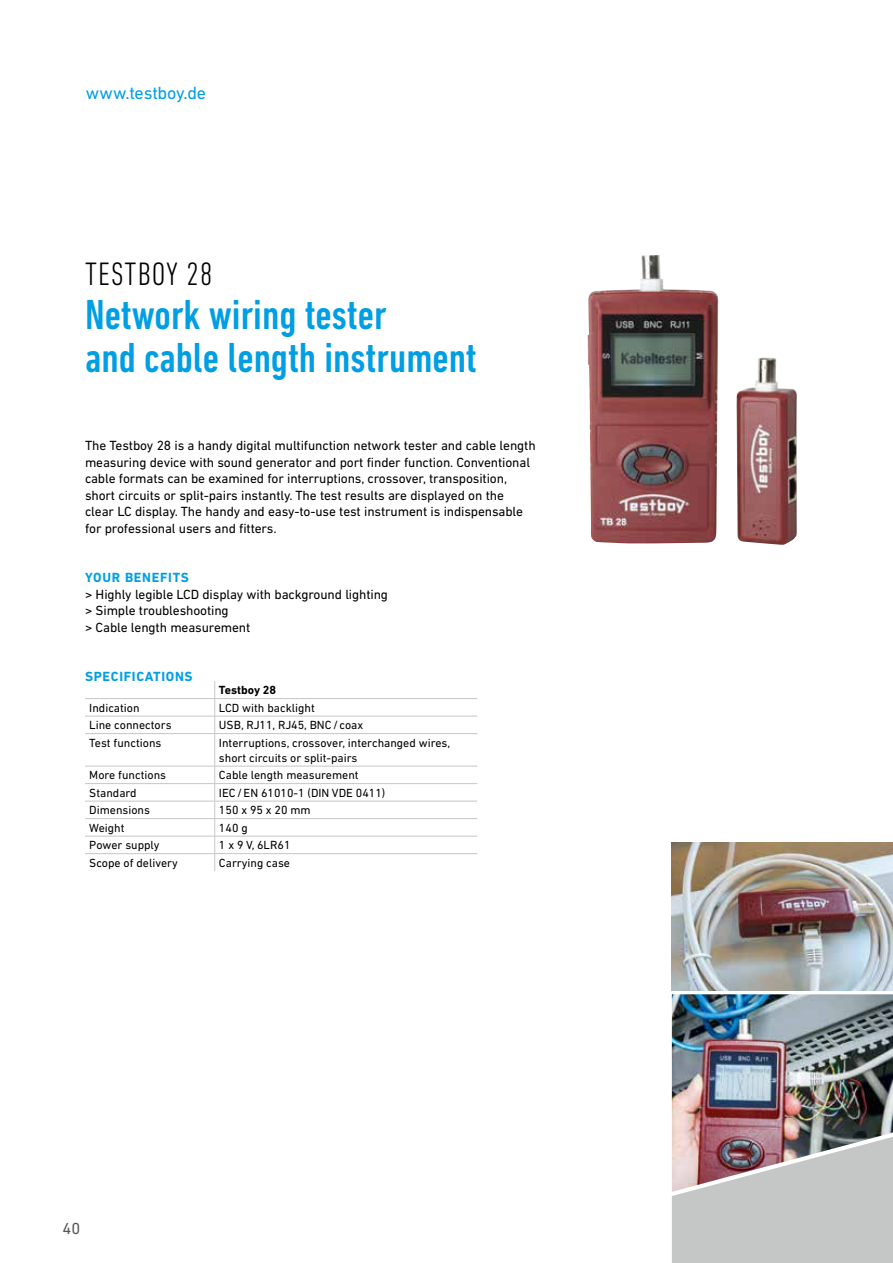
<style>
.page{position:relative;width:893px;height:1263px;background:#fff}
.page>*{position:absolute;margin:0;border:0;box-sizing:border-box;transform-origin:0 0}
.t1{font:500 condensed 42.75px/43.5px "DIN Next LT Pro";color:#009ee3}
.t2{font:300 condensed 33px "DIN Next LT Pro";letter-spacing:.04em;color:#000}
.t3{font:18px "DIN Next LT Pro";letter-spacing:-.01em;color:#009ee3}
.t4{font:16.35px "DIN Next LT Pro";color:#565656}
.t5{font:13.5px/16.5px "DIN Next LT Pro";letter-spacing:-.01em;color:#000}
.t6{font:700 13.5px "DIN Next LT Pro";letter-spacing:.05em;color:#009ee3}
.t7{font:12px/15px "DIN Next LT Pro";color:#000}
.t8{font:700 12px "DIN Next LT Pro";color:#000}
</style>
<div class="page">
<div style="left:672px;top:1192px;width:221px;height:71px;background:#c5c6c6"></div>
<img style="left:672px;top:994px;width:221px;height:198px">
<img style="left:672px;top:842px;width:221px;height:149px">
<hr style="left:85px;top:698px;width:130px;height:1px;background:#c5c6c6">
<hr style="left:215px;top:698px;width:262px;height:1px;background:#c5c6c6">
<hr style="left:85px;top:716px;width:130px;height:1px;background:#c5c6c6">
<hr style="left:215px;top:716px;width:262px;height:1px;background:#c5c6c6">
<svg style="left:214px;top:681px;width:1px;height:52px"></svg>
<hr style="left:85px;top:733px;width:130px;height:1px;background:#c5c6c6">
<hr style="left:215px;top:733px;width:262px;height:1px;background:#c5c6c6">
<hr style="left:214px;top:734px;width:1px;height:32px;background:#c5c6c6">
<hr style="left:85px;top:766px;width:130px;height:1px;background:#c5c6c6">
<hr style="left:215px;top:766px;width:262px;height:1px;background:#c5c6c6">
<hr style="left:85px;top:783px;width:130px;height:1px;background:#c5c6c6">
<hr style="left:215px;top:783px;width:262px;height:1px;background:#c5c6c6">
<hr style="left:85px;top:801px;width:130px;height:1px;background:#c5c6c6">
<hr style="left:215px;top:801px;width:262px;height:1px;background:#c5c6c6">
<hr style="left:85px;top:818px;width:130px;height:1px;background:#c5c6c6">
<hr style="left:215px;top:818px;width:262px;height:1px;background:#c5c6c6">
<hr style="left:85px;top:836px;width:130px;height:1px;background:#c5c6c6">
<hr style="left:215px;top:836px;width:262px;height:1px;background:#c5c6c6">
<hr style="left:85px;top:853px;width:130px;height:1px;background:#c5c6c6">
<hr style="left:215px;top:853px;width:262px;height:1px;background:#c5c6c6">
<svg style="left:214px;top:766px;width:1px;height:105px"></svg>
<img style="left:587px;top:255px;width:210px;height:290px">
<h3 class="t3" style="left:86px;top:83px;width:122px">www.testboy.de</h3>
<h2 class="t2" style="left:85px;top:255px;width:129px">TESTBOY 28</h2>
<h1 class="t1" style="left:85px;top:292px;width:393px">Network wiring tester<br>and cable length instrument</h1>
<p class="t5" style="left:85px;top:437px;width:452px">The Testboy 28 is a handy digital multifunction network tester and cable length measuring device with sound generator and port finder function. Conventional cable formats can be examined for interruptions, crossover, transposition, short circuits or split-pairs instantly. The test results are displayed on the clear LC display. The handy and easy-to-use test instrument is indispensable for professional users and fitters.</p>
<p class="t6" style="left:85px;top:570px;width:105px">YOUR BENEFITS</p>
<p class="t5" style="left:85px;top:585px;width:304px">&gt; Highly legible LCD display with background lighting &gt; Simple troubleshooting<br>&gt; Cable length measurement</p>
<p class="t6" style="left:85px;top:668px;width:109px">SPECIFICATIONS</p>
<p class="t8" style="left:219px;top:683px;width:59px">Testboy 28</p>
<p class="t7" style="left:89px;top:700px;width:52px">Indication</p>
<p class="t7" style="left:219px;top:700px;width:97px">LCD with backlight</p>
<p class="t7" style="left:89px;top:718px;width:84px">Line connectors</p>
<p class="t7" style="left:219px;top:718px;width:146px">USB, RJ11, RJ45, BNC/ coax</p>
<p class="t7" style="left:89px;top:735px;width:74px">Test functions</p>
<p class="t7" style="left:219px;top:735px;width:233px">Interruptions, crossover, interchanged wires, short circuits or split-pairs</p>
<p class="t7" style="left:89px;top:768px;width:78px">More functions</p>
<p class="t7" style="left:219px;top:768px;width:141px">Cable length measurement</p>
<p class="t7" style="left:89px;top:785px;width:49px">Standard</p>
<p class="t7" style="left:219px;top:785px;width:168px">IEC/EN 61010-1 (DIN VDE 0411)</p>
<p class="t7" style="left:89px;top:803px;width:62px">Dimensions</p>
<p class="t7" style="left:219px;top:803px;width:93px">150 x 95 x 20 mm</p>
<p class="t7" style="left:89px;top:820px;width:37px">Weight</p>
<p class="t7" style="left:219px;top:820px;width:30px">140 g</p>
<p class="t7" style="left:89px;top:838px;width:72px">Power supply</p>
<p class="t7" style="left:219px;top:838px;width:73px">1 x 9 V, 6LR61</p>
<p class="t7" style="left:89px;top:855px;width:90px">Scope of delivery</p>
<p class="t7" style="left:219px;top:855px;width:73px">Carrying case</p>
<p class="t4" style="left:63px;top:1219px;width:19px">40</p>
</div>
